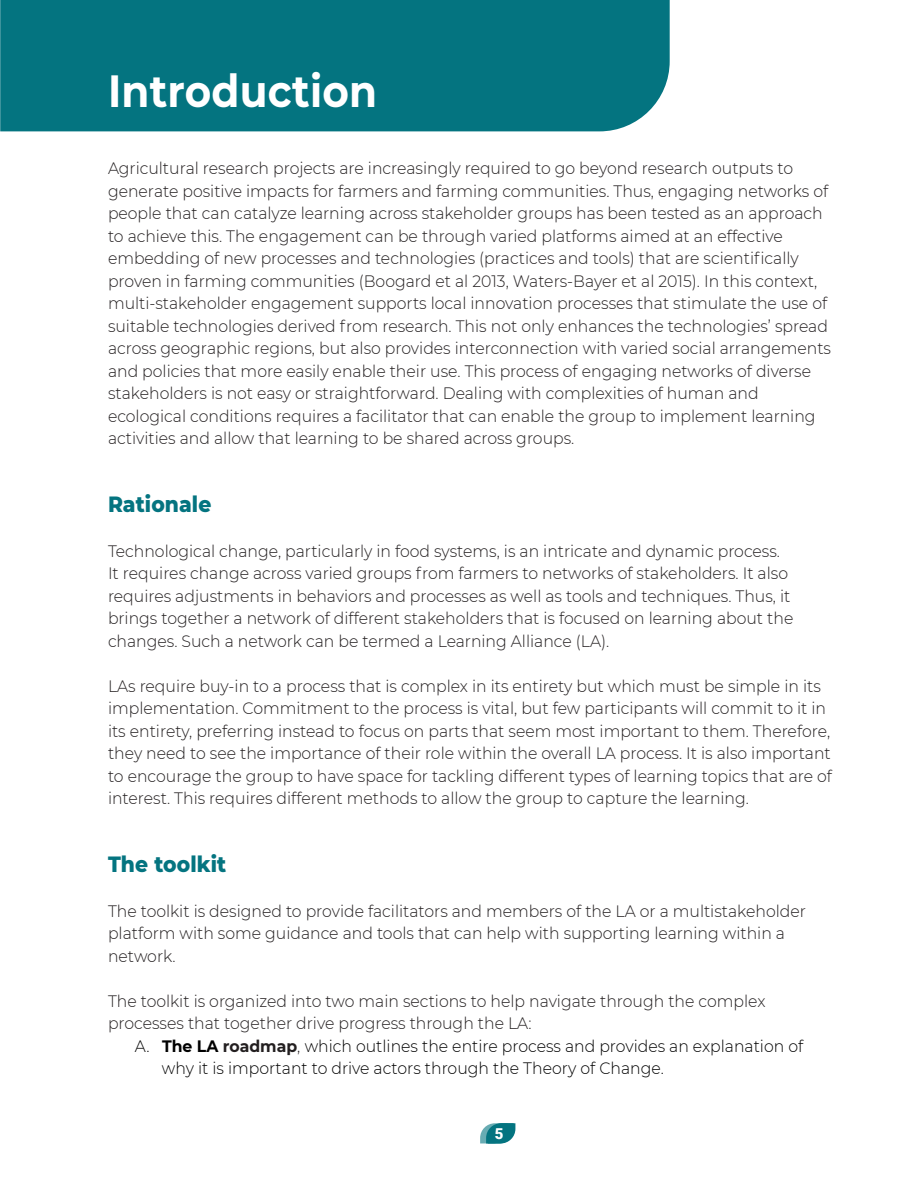
<style>
.page{position:relative;width:918px;height:1188px;background:#fff}
.page>*{position:absolute;margin:0;border:0;box-sizing:border-box;transform-origin:0 0}
.t1{font:700 45px "Montserrat";letter-spacing:.005em;color:#fff;scale:.9 1}
.t2{font:800 22.5px "Montserrat";letter-spacing:.005em;color:#047480;scale:.9 1}
.t3{font:300 16.5px/22.5px "Montserrat";color:#231f20;scale:.95 1}
.t4{font:300 16.5px/22.5px "Montserrat";color:#000;scale:.95 1}
.t5{font:900 15px "Roboto";color:#fff}
.s1{font-weight:700}
.s2{font-weight:700;color:#231f20}
.s3{color:#231f20}
</style>
<div class="page">
<svg style="left:480px;top:1123px;width:35px;height:20px"></svg>
<div style="left:0;top:0;width:670px;height:131px;background:#047480"></div>
<h1 class="t1" style="left:108px;top:58px;width:301px">Introduction</h1>
<p class="t3" style="left:108px;top:156px;width:763px">Agricultural research projects are increasingly required to go beyond research outputs to generate positive impacts for farmers and farming communities. Thus, engaging networks of people that can catalyze learning across stakeholder groups has been tested as an approach to achieve this. The engagement can be through varied platforms aimed at an effective embedding of new processes and technologies (practices and tools) that are scientifically proven in farming communities (Boogard et al 2013, Waters-Bayer et al 2015). In this context, multi-stakeholder engagement supports local innovation processes that stimulate the use of suitable technologies derived from research. This not only enhances the technologies’ spread across geographic regions, but also provides interconnection with varied social arrangements and policies that more easily enable their use. This process of engaging networks of diverse stakeholders is not easy or straightforward. Dealing with complexities of human and ecological conditions requires a facilitator that can enable the group to implement learning activities and allow that learning to be shared across groups.</p>
<h2 class="t2" style="left:108px;top:487px;width:116px">Rationale</h2>
<p class="t3" style="left:108px;top:539px;width:723px">Technological change, particularly in food systems, is an intricate and dynamic process.<br>It requires change across varied groups from farmers to networks of stakeholders. It also requires adjustments in behaviors and processes as well as tools and techniques. Thus, it brings together a network of different stakeholders that is focused on learning about the changes. Such a network can be termed a Learning Alliance (LA).</p>
<p class="t3" style="left:108px;top:674px;width:764px">LAs require buy-in to a process that is complex in its entirety but which must be simple in its implementation. Commitment to the process is vital, but few participants will commit to it in its entirety, preferring instead to focus on parts that seem most important to them. Therefore, they need to see the importance of their role within the overall LA process. It is also important to encourage the group to have space for tackling different types of learning topics that are of interest. This requires different methods to allow the group to capture the learning.</p>
<h2 class="t2" style="left:108px;top:847px;width:133px">The toolkit</h2>
<p class="t3" style="left:108px;top:899px;width:736px">The toolkit is designed to provide facilitators and members of the LA or a multistakeholder platform with some guidance and tools that can help with supporting learning within a network.</p>
<p class="t3" style="left:108px;top:989px;width:694px">The toolkit is organized into two main sections to help navigate through the complex processes that together drive progress through the LA:</p>
<p class="t4" style="left:162px;top:1034px;width:676px;text-indent:-27px">A. <span class="s1">The LA</span> <span class="s2">roadmap</span><span class="s3">,</span> which outlines the entire process and provides an explanation of why it is important to drive actors through the Theory of Change.</p>
<p class="t5" style="left:495px;top:1123px;width:10px">5</p>
</div>
